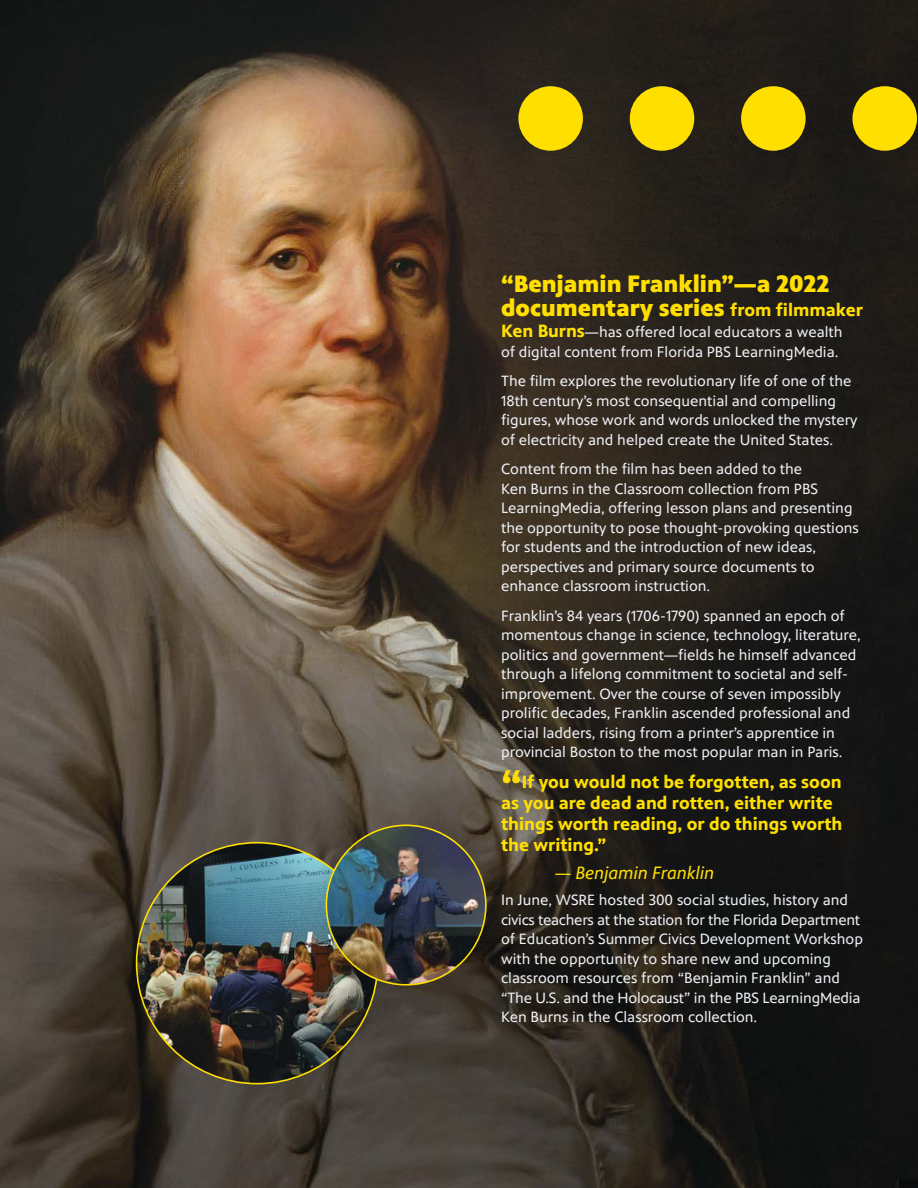
<style>
.page{position:relative;width:918px;height:1188px;background:#fff}
.page>*{position:absolute;margin:0;border:0;box-sizing:border-box;transform-origin:0 0}
.t1{font:700 42px "PBS Sans";color:#ffdf00}
.t2{font:900 24px/24px "PBS Sans";color:#ffdf00}
.t3{font:700 18px/21px "PBS Sans";color:#ffdf00}
.t4{font:italic 18px "PBS Sans";color:#ffdf00}
.t5{font:15px/19.5px "PBS Sans";color:#eef0f5}
.s1{font-weight:700;font-size:18px}
.s2{font-weight:700;font-size:18px;color:#ffdf00}
.s3{color:#fff}
</style>
<div class="page">
<img style="left:0;top:0;width:918px;height:1188px">
<div style="left:518px;top:86px;width:65px;height:65px;background:#ffdf00;border-radius:50%"></div>
<div style="left:630px;top:86px;width:64px;height:65px;background:#ffdf00;border-radius:50%"></div>
<div style="left:741px;top:86px;width:65px;height:65px;background:#ffdf00;border-radius:50%"></div>
<div style="left:852px;top:86px;width:65px;height:65px;background:#ffdf00;border-radius:50%"></div>
<img style="left:137px;top:843px;width:241px;height:241px;border-radius:120px">
<img style="left:326px;top:825px;width:160px;height:160px;border-radius:80px">
<h2 class="t2" style="left:501px;top:272px;width:363px">“Benjamin Franklin”—a 2022 documentary series <span class="s1">from filmmaker</span></h2>
<p class="t5" style="left:501px;top:323px;width:343px"><span class="s2">Ken Burns</span><span class="s3">—</span>has offered local educators a wealth of digital content from Florida PBS LearningMedia.</p>
<p class="t5" style="left:501px;top:372px;width:358px">The film explores the revolutionary life of one of the 18th century’s most consequential and compelling figures, whose work and words unlocked the mystery of electricity and helped create the United States.</p>
<p class="t5" style="left:501px;top:460px;width:359px">Content from the film has been added to the<br>Ken Burns in the Classroom collection from PBS LearningMedia, offering lesson plans and presenting the opportunity to pose thought-provoking questions for students and the introduction of new ideas, perspectives and primary source documents to enhance classroom instruction.</p>
<p class="t5" style="left:501px;top:606px;width:361px">Franklin’s 84 years (1706-1790) spanned an epoch of momentous change in science, technology, literature, politics and government—fields he himself advanced through a lifelong commitment to societal and self&shy;improvement. Over the course of seven impossibly prolific decades, Franklin ascended professional and social ladders, rising from a printer’s apprentice in provincial Boston to the most popular man in Paris.</p>
<h1 class="t1" style="left:501px;top:761px;width:22px">“</h1>
<p class="t3" style="left:501px;top:772px;width:343px;text-indent:21px">If you would not be forgotten, as soon as you are dead and rotten, either write things worth reading, or do things worth the writing.”</p>
<p class="t4" style="left:555px;top:863px;width:161px">— Benjamin Franklin</p>
<p class="t5" style="left:501px;top:891px;width:363px">In June, WSRE hosted 300 social studies, history and civics teachers at the station for the Florida Department of Education’s Summer Civics Development Workshop with the opportunity to share new and upcoming classroom resources from “Benjamin Franklin” and “The U.S. and the Holocaust” in the PBS LearningMedia Ken Burns in the Classroom collection.</p>
</div>
